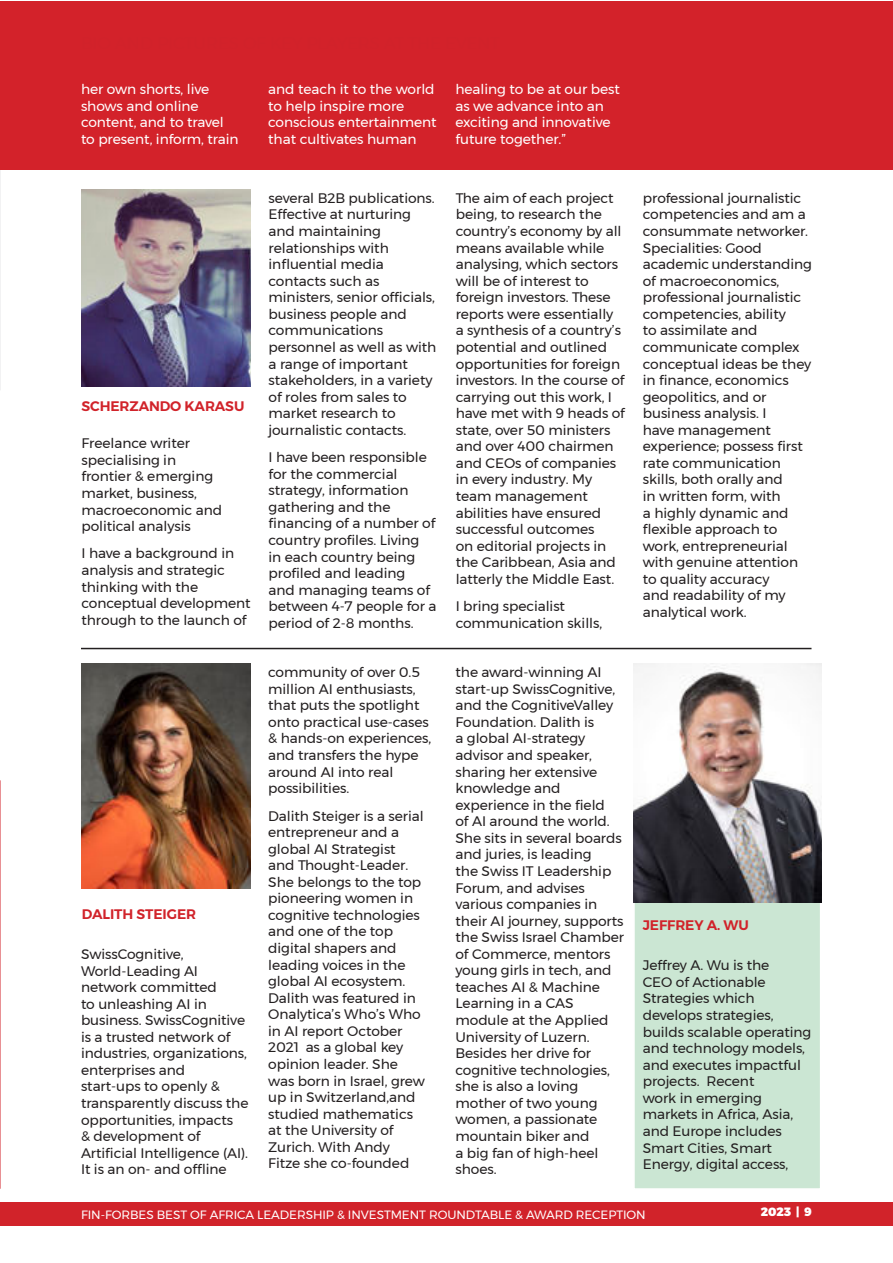
<style>
.page{position:relative;width:893px;height:1263px;background:#fff}
.page>*{position:absolute;margin:0;border:0;box-sizing:border-box;transform-origin:0 0}
.t1{font:13.8px/16.5px "Montserrat";letter-spacing:-.005em;color:#231f20}
.t2{font:13.8px/16.5px "Montserrat";letter-spacing:-.005em;color:#fff}
.t3{font:600 13.8px "Montserrat";letter-spacing:-.005em;color:#d1232a}
.t4{font:12px "Montserrat";letter-spacing:-.005em;color:#fff}
.t5{font:900 12px "Montserrat";color:#fff}
</style>
<div class="page">
<div style="left:0;top:1202px;width:893px;height:23px;background:#d1232a"></div>
<div style="left:633px;top:664px;width:188px;height:526px;background:#cbe6d3;border:2px solid #fff"></div>
<div style="left:0;top:1px;width:892px;height:168px;background:#d3222a"></div>
<img style="left:81px;top:190px;width:169px;height:196px">
<img style="left:82px;top:664px;width:169px;height:225px">
<img style="left:633px;top:664px;width:188px;height:238px">
<hr style="left:81px;top:648px;width:730px;height:1px;background:#231f20">
<p class="t2" style="left:81px;top:82px;width:159px">her own shorts, live shows and online content, and to travel to present, inform, train</p>
<p class="t2" style="left:268px;top:82px;width:170px">and teach it to the world to help inspire more conscious entertainment that cultivates human</p>
<p class="t2" style="left:455px;top:82px;width:166px">healing to be at our best as we advance into an exciting and innovative future together.”</p>
<p class="t3" style="left:81px;top:401px;width:164px">SCHERZANDO KARASU</p>
<p class="t1" style="left:81px;top:436px;width:142px">Freelance writer specialising in frontier &amp; emerging market, business, macroeconomic and political analysis</p>
<p class="t1" style="left:81px;top:546px;width:171px">I have a background in analysis and strategic thinking with the conceptual development through to the launch of</p>
<p class="t3" style="left:82px;top:909px;width:116px">DALITH STEIGER</p>
<p class="t1" style="left:81px;top:946px;width:169px">SwissCognitive,<br>World-Leading AI network committed<br>to unleashing AI in business. SwissCognitive is a trusted network of industries, organizations, enterprises and start-ups to openly &amp; transparently discuss the opportunities, impacts<br>&amp; development of<br>Artificial Intelligence (AI).<br>It is an on- and offline</p>
<p class="t1" style="left:269px;top:190px;width:169px">several B2B publications.<br>Effective at nurturing and maintaining relationships with influential media contacts such as ministers, senior officials, business people and communications personnel as well as with a range of important stakeholders, in a variety of roles from sales to market research to journalistic contacts.</p>
<p class="t1" style="left:269px;top:449px;width:169px">I have been responsible for the commercial strategy, information gathering and the financing of a number of country profiles. Living<br>in each country being profiled and leading<br>and managing teams of between 4-7 people for a period of 2-8 months.</p>
<p class="t1" style="left:268px;top:665px;width:165px">community of over 0.5 million AI enthusiasts, that puts the spotlight onto practical use-cases &amp; hands-on experiences, and transfers the hype around AI into real possibilities.</p>
<p class="t1" style="left:268px;top:808px;width:158px">Dalith Steiger is a serial entrepreneur and a global AI Strategist and Thought-Leader.<br>She belongs to the top pioneering women in cognitive technologies and one of the top digital shapers and leading voices in the global AI ecosystem.<br>Dalith was featured in<br>Onalytica’s Who’s Who in AI report October<br>2021 as a global key opinion leader. She was born in Israel, grew up in Switzerland,and studied mathematics at the University of<br>Zurich. With Andy<br>Fitze she co-founded</p>
<p class="t1" style="left:456px;top:190px;width:171px">The aim of each project being, to research the country’s economy by all means available while analysing, which sectors will be of interest to foreign investors. These reports were essentially a synthesis of a country’s potential and outlined opportunities for foreign investors. In the course of carrying out this work, I have met with 9 heads of state, over 50 ministers and over 400 chairmen and CEOs of companies in every industry. My team management abilities have ensured successful outcomes<br>on editorial projects in the Caribbean, Asia and latterly the Middle East.</p>
<p class="t1" style="left:456px;top:599px;width:148px">I bring specialist communication skills,</p>
<p class="t1" style="left:455px;top:665px;width:170px">the award-winning AI start-up SwissCognitive, and the CognitiveValley<br>Foundation. Dalith is<br>a global AI-strategy advisor and speaker, sharing her extensive knowledge and experience in the field<br>of AI around the world.<br>She sits in several boards and juries, is leading<br>the Swiss IT Leadership<br>Forum, and advises various companies in their AI journey, supports the Swiss Israel Chamber of Commerce, mentors young girls in tech, and teaches AI &amp; Machine<br>Learning in a CAS module at the Applied<br>University of Luzern.<br>Besides her drive for cognitive technologies, she is also a loving mother of two young women, a passionate mountain biker and<br>a big fan of high-heel shoes.</p>
<p class="t1" style="left:643px;top:190px;width:171px">professional journalistic competencies and am a consummate networker.<br>Specialities: Good academic understanding of macroeconomics, professional journalistic competencies, ability<br>to assimilate and communicate complex conceptual ideas be they in finance, economics geopolitics, and or business analysis. I<br>have management experience; possess first rate communication skills, both orally and<br>in written form, with<br>a highly dynamic and flexible approach to work, entrepreneurial with genuine attention to quality accuracy<br>and readability of my analytical work.</p>
<p class="t3" style="left:643px;top:919px;width:108px">JEFFREY A. WU</p>
<p class="t1" style="left:643px;top:958px;width:170px">Jeffrey A. Wu is the<br>CEO of Actionable<br>Strategies which develops strategies, builds scalable operating and technology models, and executes impactful projects. Recent<br>work in emerging markets in Africa, Asia, and Europe includes<br>Smart Cities, Smart<br>Energy, digital access,</p>
<p class="t4" style="left:81px;top:1207px;width:566px">FIN-FORBES BEST OF AFRICA LEADERSHIP &amp; INVESTMENT ROUNDTABLE &amp; AWARD RECEPTION</p>
<p class="t5" style="left:761px;top:1206px;width:53px">2023 | 9</p>
</div>
